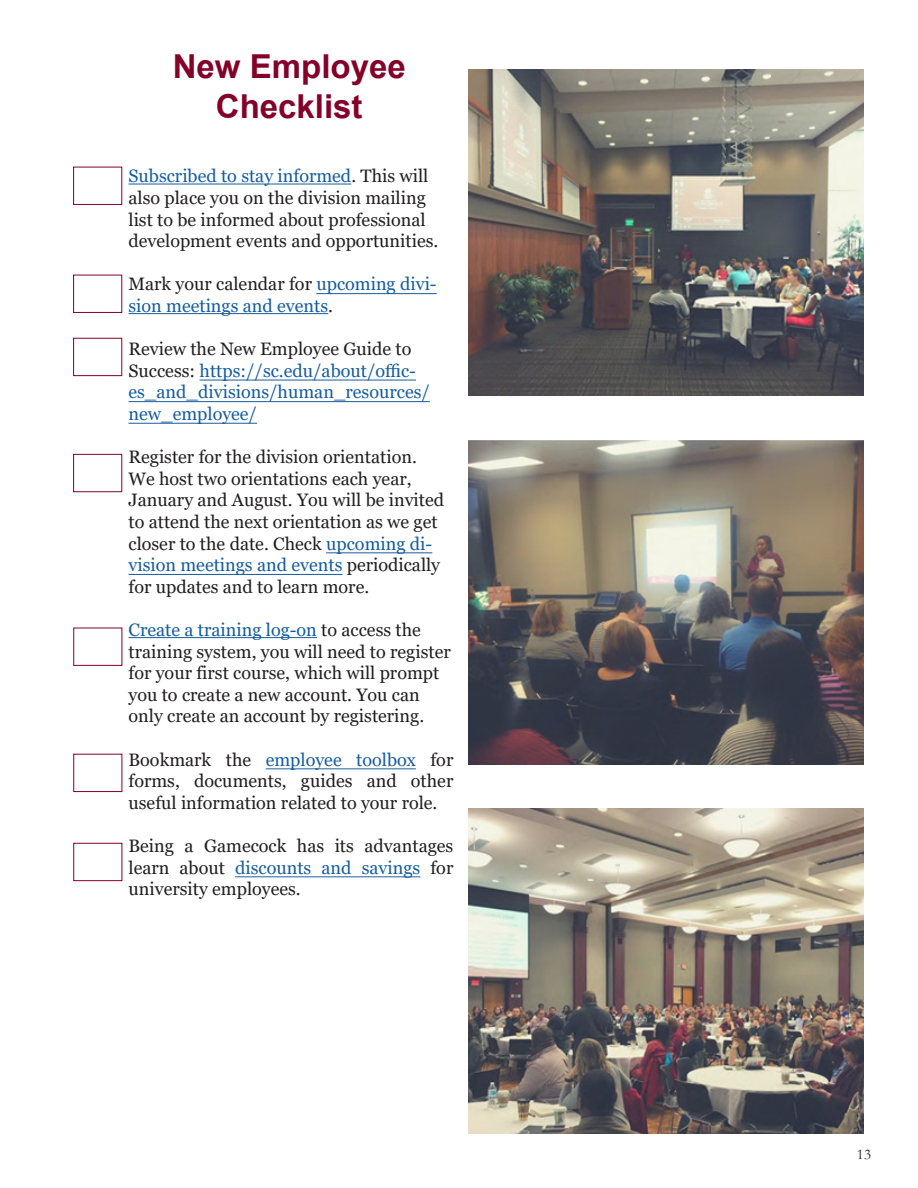
<style>
.page{position:relative;width:918px;height:1188px;background:#fff}
.page>*{position:absolute;margin:0;border:0;box-sizing:border-box;transform-origin:0 0}
.t1{font:700 33px/39.6px "Arial";color:#840128;text-align:center}
.t2{font:18px/21.6px "Georgia";color:#231f20}
.t3{font:18px/21.6px "Georgia";color:#175d9e}
.t4{font:15px "Garamond";color:#231f20}
.s1{color:#175d9e}
.s2{color:#231f20}
</style>
<div class="page">
<hr style="left:129px;top:184px;width:222px;height:1px;background:#175d9e">
<hr style="left:129px;top:313px;width:199px;height:1px;background:#175d9e">
<hr style="left:129px;top:637px;width:188px;height:1px;background:#175d9e">
<img style="left:468px;top:70px;width:396px;height:325px">
<img style="left:468px;top:440px;width:396px;height:325px">
<img style="left:468px;top:809px;width:396px;height:325px">
<div style="left:73px;top:167px;width:49px;height:38px;border:1px solid #840128"></div>
<div style="left:73px;top:275px;width:49px;height:38px;border:1px solid #840128"></div>
<div style="left:73px;top:338px;width:49px;height:38px;border:1px solid #840128"></div>
<div style="left:73px;top:454px;width:49px;height:38px;border:1px solid #840128"></div>
<div style="left:73px;top:628px;width:49px;height:38px;border:1px solid #840128"></div>
<div style="left:73px;top:754px;width:49px;height:38px;border:1px solid #840128"></div>
<div style="left:73px;top:843px;width:49px;height:38px;border:1px solid #840128"></div>
<hr style="left:316px;top:293px;width:121px;height:1px;background:#175d9e">
<hr style="left:200px;top:380px;width:216px;height:1px;background:#175d9e">
<hr style="left:129px;top:401px;width:301px;height:1px;background:#175d9e">
<hr style="left:129px;top:423px;width:128px;height:1px;background:#175d9e">
<hr style="left:326px;top:552px;width:106px;height:1px;background:#175d9e">
<hr style="left:129px;top:574px;width:213px;height:1px;background:#175d9e">
<hr style="left:266px;top:768px;width:150px;height:1px;background:#175d9e">
<hr style="left:235px;top:876px;width:185px;height:1px;background:#175d9e">
<p class="t1" style="left:173px;top:47px;width:234px">New Employee<br>Checklist</p>
<p class="t2" style="left:129px;top:166px;width:311px"><span class="s1">Subscribed to stay informed</span>. This will also place you on the division mailing list to be informed about professional development events and opportunities.</p>
<p class="t3" style="left:129px;top:274px;width:310px"><span class="s2">Mark your calendar for</span> upcoming divi&shy;sion meetings and events<span class="s2">.</span></p>
<p class="t3" style="left:129px;top:339px;width:303px"><span class="s2">Review the New Employee Guide to<br>Success:</span> https://sc.edu/about/offic&shy;es_and_divisions/human_resources/ new_employee/</p>
<p class="t2" style="left:129px;top:447px;width:317px">Register for the division orientation.<br>We host two orientations each year, January and August. You will be invited to attend the next orientation as we get closer to the date. Check <span class="s1">upcoming di&shy;vision meetings and events</span> periodically for updates and to learn more.</p>
<p class="t2" style="left:129px;top:619px;width:324px"><span class="s1">Create a training log-on</span> to access the training system, you will need to register for your first course, which will prompt you to create a new account. You can only create an account by registering.</p>
<p class="t2" style="left:129px;top:749px;width:326px;text-align:justify">Bookmark the <span class="s1">employee toolbox</span> for forms, documents, guides and other useful information related to your role.</p>
<p class="t2" style="left:129px;top:835px;width:326px;text-align:justify">Being a Gamecock has its advantages learn about <span class="s1">discounts and savings</span> for university employees.</p>
<p class="t4" style="left:857px;top:1145px;width:16px">13</p>
</div>
